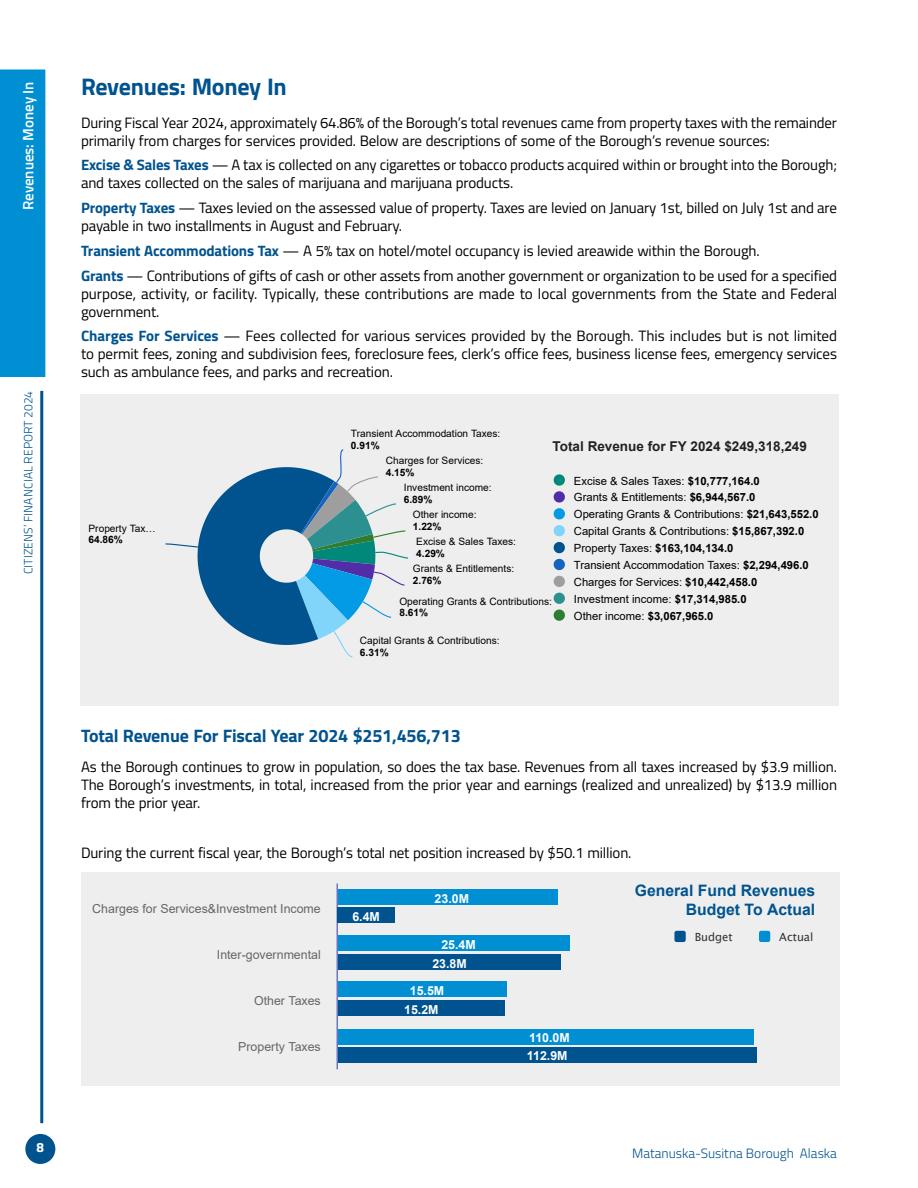
<style>
.page{position:relative;width:918px;height:1188px;background:#fff}
.page>*{position:absolute;margin:0;border:0;box-sizing:border-box;transform-origin:0 0}
.t1{font:700 24px "Titillium Web";letter-spacing:-.01em;color:#00538e}
.t2{font:700 18px "Titillium Web";letter-spacing:-.01em;color:#00538e}
.t3{font:700 15.75px/19.2px "Arial";color:#00538e;text-align:right}
.t4{font:15px/18px "Titillium Web";letter-spacing:-.01em;color:#000;text-align:justify}
.t5{font:600 15px "Titillium Web";color:#fff}
.t6{font:700 13.5px "Arial";color:#212121}
.t7{font:300 13.5px "Titillium Web";color:#00538e}
.t8{font:700 13.5px "Titillium Web";color:#fff}
.t9{font:12.45px "Arial";color:#666}
.t10{font:700 12.45px "Arial";color:#fff}
.t11{font:300 12px "Titillium Web";letter-spacing:.01em;color:#00538e}
.t12{font:11.25px/17px "Arial";color:#000}
.t13{font:11.25px "Lucida Sans Unicode";color:#333}
.t14{font:10.2px/11.2px "Arial";color:#000}
.s1{font-weight:700;color:#00538e}
.s2{font-weight:700}
</style>
<div class="page">
<div style="left:0;top:69px;width:46px;height:308px;background:#008fd2"></div>
<hr style="left:40px;top:391px;width:3px;height:732px;background:#00538e">
<div style="left:25px;top:1134px;width:30px;height:30px;background:#00538e;border-radius:50%"></div>
<div style="left:81px;top:872px;width:759px;height:214px;background:#eee"></div>
<hr style="left:337px;top:883px;width:1px;height:186px;background:#3f51b5">
<div style="left:338px;top:1047px;width:419px;height:16px;background:#00538e"></div>
<div style="left:338px;top:1001px;width:166px;height:15px;background:#00538e"></div>
<div style="left:338px;top:954px;width:223px;height:16px;background:#00538e"></div>
<div style="left:338px;top:907px;width:57px;height:16px;background:#00538e"></div>
<div style="left:338px;top:1029px;width:415px;height:16px;background:#008fd2"></div>
<div style="left:338px;top:981px;width:169px;height:16px;background:#008fd2"></div>
<div style="left:338px;top:935px;width:232px;height:16px;background:#008fd2"></div>
<div style="left:338px;top:889px;width:219px;height:16px;background:#008fd2"></div>
<svg style="left:674px;top:931px;width:12px;height:11px"></svg>
<svg style="left:759px;top:931px;width:11px;height:11px"></svg>
<div style="left:80px;top:394px;width:758px;height:312px;background:#eee"></div>
<svg style="left:165px;top:449px;width:243px;height:209px"></svg>
<svg style="left:554px;top:474px;width:11px;height:45px"></svg>
<svg style="left:554px;top:525px;width:11px;height:11px"></svg>
<svg style="left:554px;top:542px;width:11px;height:11px"></svg>
<svg style="left:554px;top:559px;width:11px;height:11px"></svg>
<svg style="left:554px;top:576px;width:11px;height:11px"></svg>
<svg style="left:554px;top:593px;width:11px;height:11px"></svg>
<svg style="left:554px;top:610px;width:11px;height:11px"></svg>
<p class="t5" style="left:17px;top:210px;width:130px;rotate:-90deg">Revenues: Money In</p>
<p class="t11" style="left:20px;top:574px;width:185px;rotate:-90deg">CITIZENS’ FINANCIAL REPORT 2024</p>
<p class="t8" style="left:37px;top:1137px;width:9px">8</p>
<p class="t1" style="left:81px;top:68px;width:207px">Revenues: Money In</p>
<p class="t4" style="left:81px;top:113px;width:758px">During Fiscal Year 2024, approximately 64.86% of the Borough’s total revenues came from property taxes with the remainder primarily from charges for services provided. Below are descriptions of some of the Borough’s revenue sources:</p>
<p class="t4" style="left:81px;top:155px;width:758px"><span class="s1">Excise &amp; Sales Taxes</span> — A tax is collected on any cigarettes or tobacco products acquired within or brought into the Borough; and taxes collected on the sales of marijuana and marijuana products.</p>
<p class="t4" style="left:81px;top:198px;width:758px"><span class="s1">Property Taxes</span> — Taxes levied on the assessed value of property. Taxes are levied on January 1st, billed on July 1st and are payable in two installments in August and February.</p>
<p class="t4" style="left:81px;top:241px;width:680px"><span class="s1">Transient Accommodations Tax</span> — A 5% tax on hotel/motel occupancy is levied areawide within the Borough.</p>
<p class="t4" style="left:81px;top:266px;width:758px"><span class="s1">Grants</span> — Contributions of gifts of cash or other assets from another government or organization to be used for a specified purpose, activity, or facility. Typically, these contributions are made to local governments from the State and Federal government.</p>
<p class="t4" style="left:81px;top:326px;width:758px"><span class="s1">Charges For Services</span> — Fees collected for various services provided by the Borough. This includes but is not limited to permit fees, zoning and subdivision fees, foreclosure fees, clerk’s office fees, business license fees, emergency services such as ambulance fees, and parks and recreation.</p>
<p class="t14" style="left:89px;top:523px;width:69px">Property Tax…<br><span class="s2">64.86%</span></p>
<p class="t14" style="left:351px;top:428px;width:151px">Transient Accommodation Taxes:<br><span class="s2">0.91%</span></p>
<p class="t14" style="left:386px;top:455px;width:99px">Charges for Services:<br><span class="s2">4.15%</span></p>
<p class="t14" style="left:404px;top:482px;width:89px">Investment income:<br><span class="s2">6.89%</span></p>
<p class="t14" style="left:413px;top:509px;width:65px">Other income:<br><span class="s2">1.22%</span></p>
<p class="t6" style="left:553px;top:436px;width:256px">Total Revenue for FY 2024 $249,318,249</p>
<p class="t12" style="left:574px;top:472px;width:246px">Excise &amp; Sales Taxes: <span class="s2">$10,777,164.0<br></span>Grants &amp; Entitlements: <span class="s2">$6,944,567.0<br></span>Operating Grants &amp; Contributions: <span class="s2">$21,643,552.0<br></span>Capital Grants &amp; Contributions: <span class="s2">$15,867,392.0<br></span>Property Taxes: <span class="s2">$163,104,134.0<br></span>Transient Accommodation Taxes: <span class="s2">$2,294,496.0<br></span>Charges for Services: <span class="s2">$10,442,458.0<br></span>Investment income: <span class="s2">$17,314,985.0<br></span>Other income: <span class="s2">$3,067,965.0</span></p>
<p class="t14" style="left:416px;top:536px;width:101px">Excise &amp; Sales Taxes:<br><span class="s2">4.29%</span></p>
<p class="t14" style="left:413px;top:563px;width:103px">Grants &amp; Entitlements:<br><span class="s2">2.76%</span></p>
<p class="t14" style="left:399px;top:596px;width:154px">Operating Grants &amp; Contributions:<br><span class="s2">8.61%</span></p>
<p class="t14" style="left:360px;top:635px;width:141px">Capital Grants &amp; Contributions:<br><span class="s2">6.31%</span></p>
<p class="t2" style="left:81px;top:722px;width:381px">Total Revenue For Fiscal Year 2024 $251,456,713</p>
<p class="t4" style="left:81px;top:757px;width:758px">As the Borough continues to grow in population, so does the tax base. Revenues from all taxes increased by $3.9 million.<br>The Borough’s investments, in total, increased from the prior year and earnings (realized and unrealized) by $13.9 million from the prior year.</p>
<p class="t4" style="left:81px;top:843px;width:552px">During the current fiscal year, the Borough’s total net position increased by $50.1 million.</p>
<p class="t9" style="left:92px;top:900px;width:230px">Charges for Services&amp;Investment Income</p>
<p class="t9" style="left:217px;top:946px;width:105px">Inter-governmental</p>
<p class="t9" style="left:254px;top:992px;width:68px">Other Taxes</p>
<p class="t9" style="left:238px;top:1038px;width:84px">Property Taxes</p>
<p class="t10" style="left:352px;top:908px;width:29px">6.4M</p>
<p class="t10" style="left:435px;top:890px;width:36px">23.0M</p>
<p class="t10" style="left:441px;top:936px;width:36px">25.4M</p>
<p class="t10" style="left:432px;top:955px;width:36px">23.8M</p>
<p class="t10" style="left:410px;top:982px;width:36px">15.5M</p>
<p class="t10" style="left:404px;top:1001px;width:36px">15.2M</p>
<p class="t10" style="left:529px;top:1029px;width:42px">110.0M</p>
<p class="t10" style="left:527px;top:1047px;width:42px">112.9M</p>
<p class="t3" style="left:635px;top:881px;width:182px">General Fund Revenues<br>Budget To Actual</p>
<p class="t13" style="left:695px;top:928px;width:40px">Budget</p>
<p class="t13" style="left:779px;top:928px;width:36px">Actual</p>
<p class="t7" style="left:632px;top:1144px;width:206px">Matanuska-Susitna Borough Alaska</p>
</div>
